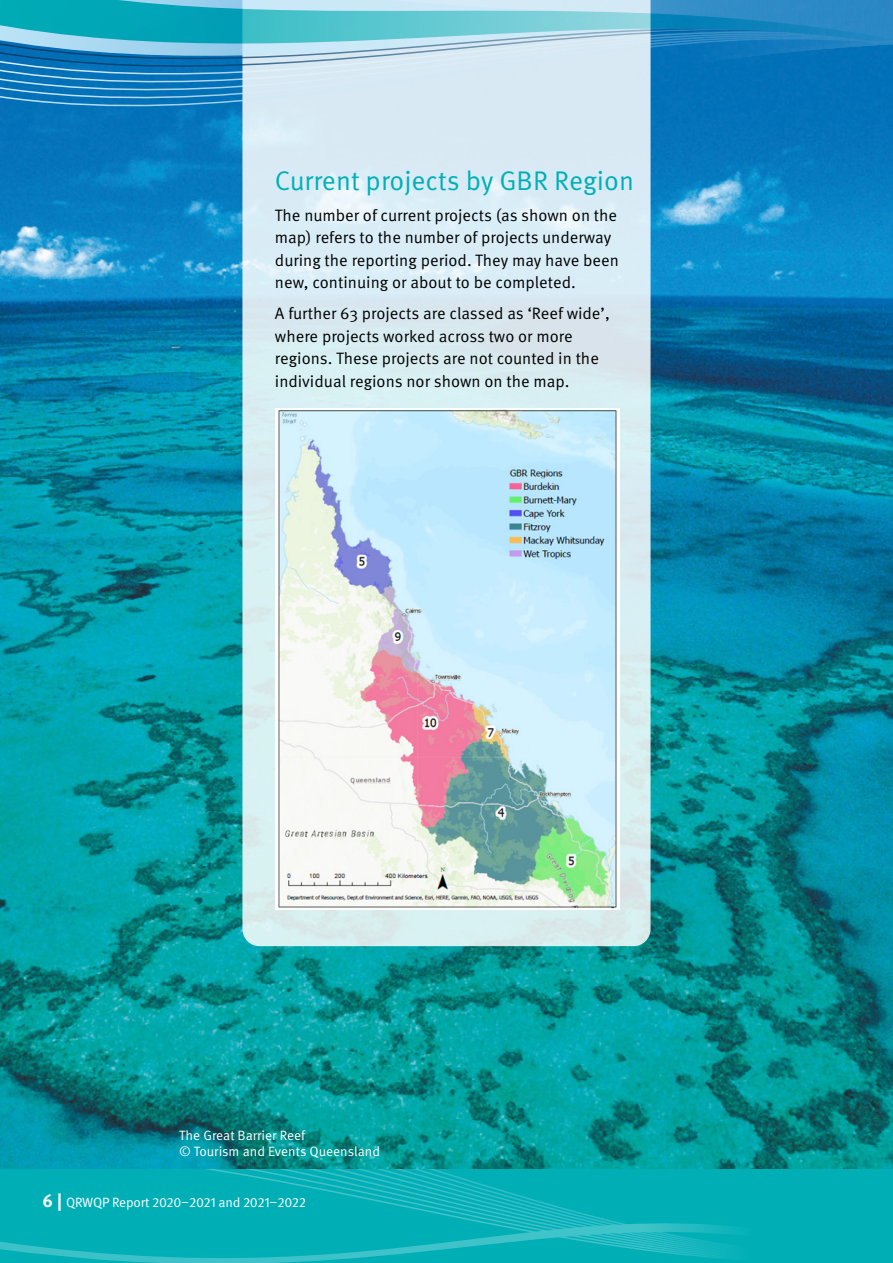
<style>
.page{position:relative;width:893px;height:1263px;background:#fff}
.page>*{position:absolute;margin:0;border:0;box-sizing:border-box;transform-origin:0 0}
.t1{font:27px "Meta OT Norm";color:#00afb6}
.t2{font:16.5px/22.5px "Meta OT Norm";color:#000}
.t3{font:13.5px/16.2px "Meta OT Norm";letter-spacing:-.01em;color:#fff}
.s1{font-family:"Meta OT";font-weight:700;font-size:18px}
</style>
<div class="page">
<img style="left:0;top:156px;width:893px;height:1013px">
<svg style="left:242px;top:156px;width:408px;height:790px;background:#d8ecf2"></svg>
<img style="left:275px;top:409px;width:344px;height:501px">
<svg style="left:0;top:1169px;width:893px;height:29px;background:#03b0b7"></svg>
<svg style="left:0;top:1198px;width:893px;height:65px;background:#08b1b8"></svg>
<svg style="left:0;top:0;width:893px;height:156px;background:#63aed3"></svg>
<h1 class="t1" style="left:275px;top:165px;width:361px">Current projects by GBR Region</h1>
<p class="t2" style="left:275px;top:204px;width:345px">The number of current projects (as shown on the map) refers to the number of projects underway during the reporting period. They may have been new, continuing or about to be completed.</p>
<p class="t2" style="left:275px;top:303px;width:336px">A further 63 projects are classed as ‘Reef wide’, where projects worked across two or more regions. These projects are not counted in the individual regions nor shown on the map.</p>
<p class="t3" style="left:179px;top:1127px;width:202px">The Great Barrier Reef<br>© Tourism and Events Queensland</p>
<p class="t3" style="left:43px;top:1195px;width:265px"><span class="s1">6 |</span> QRWQP Report 2020–2021 and 2021–2022</p>
</div>
